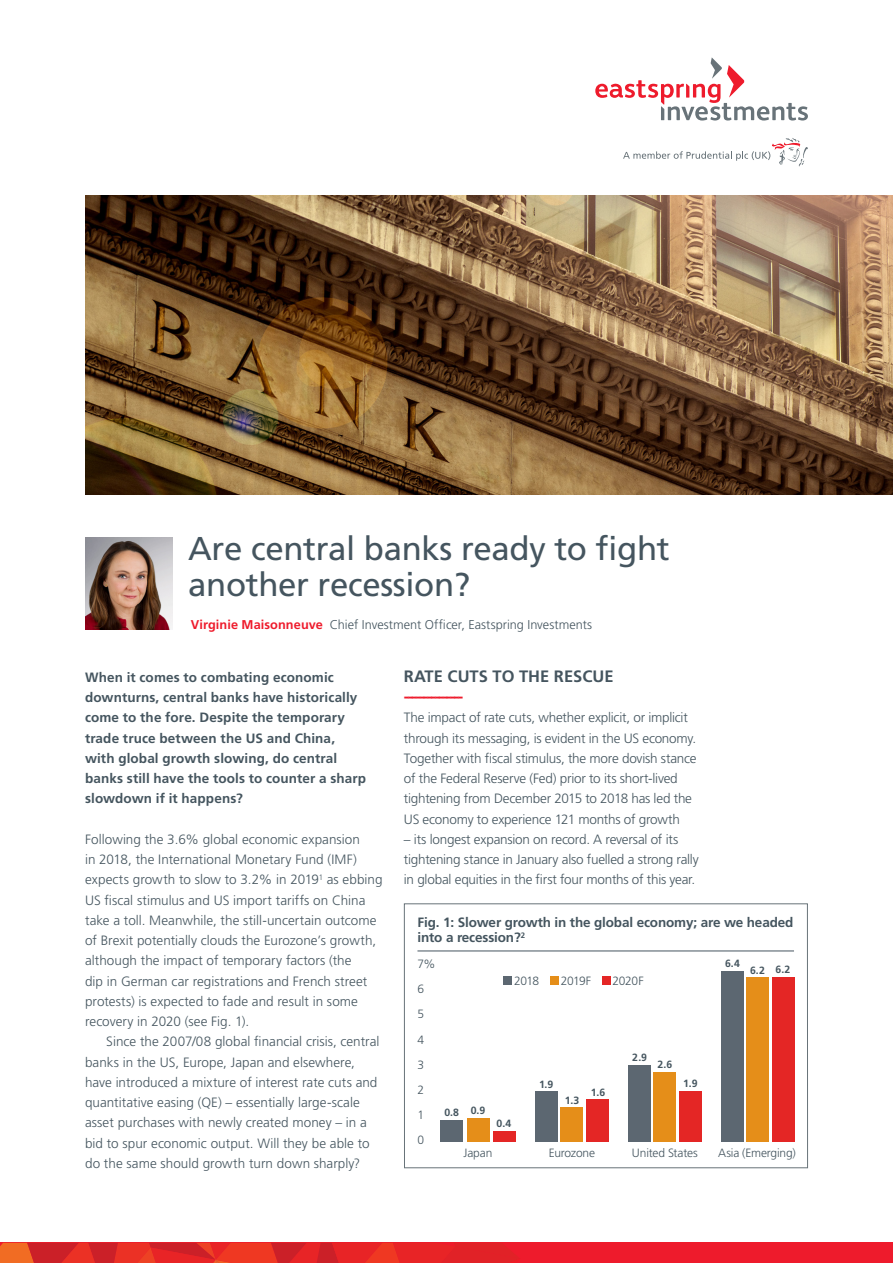
<style>
.page{position:relative;width:893px;height:1263px;background:#fff}
.page>*{position:absolute;margin:0;border:0;box-sizing:border-box;transform-origin:0 0}
.Header_style{font:33px/36px "Frutiger LT Std";letter-spacing:-.01em;color:#45555f}
.Body_copy{font:700 16.5px "Frutiger LT Std";color:#45555f}
.Sub_header_bold{font:700 16.5px "Frutiger LT Std";color:#ee1b2c}
.Body_copy-2{font:300 13.5px/20.2px "Frutiger LT Std";letter-spacing:-.005em;color:#45555f}
.Body_copy-3{font:700 13.5px/20.2px "Frutiger LT Std";letter-spacing:.01em;color:#45555f}
.Figure_heading{font:700 13.5px/15px "Frutiger LT Std";letter-spacing:-.01em;color:#45555f}
.Body_copy-4{font:300 12.75px "Frutiger LT Std";color:#45555f}
.Body_copy-5{font:300 12px "Frutiger LT Std";letter-spacing:-.015em;color:#45555f}
.Body_copy-6{font:700 10.5px "Frutiger LT Std";color:#45555f}
.s1{font-weight:700;color:#ee1b2c}
</style>
<div class="page">
<div style="left:0;top:1243px;width:893px;height:20px;background:#ee1b2c"></div>
<svg style="left:0;top:1243px;width:519px;height:20px"></svg>
<hr style="left:417px;top:950px;width:377px;height:1px;background:#45555f">
<div style="left:404px;top:903px;width:404px;height:265px;border:1px solid #687379"></div>
<svg style="left:595px;top:57px;width:213px;height:64px"></svg>
<svg style="left:623px;top:138px;width:185px;height:28px"></svg>
<img style="left:85px;top:196px;width:808px;height:299px">
<img style="left:85px;top:537px;width:88px;height:92px">
<div style="left:441px;top:1120px;width:22px;height:22px;background:#5c6771"></div>
<div style="left:467px;top:1118px;width:22px;height:24px;background:#e58e19"></div>
<div style="left:493px;top:1131px;width:22px;height:11px;background:#e42625"></div>
<div style="left:535px;top:1091px;width:22px;height:51px;background:#5c6771"></div>
<div style="left:561px;top:1108px;width:22px;height:34px;background:#e58e19"></div>
<div style="left:586px;top:1100px;width:23px;height:42px;background:#e42625"></div>
<div style="left:628px;top:1065px;width:23px;height:77px;background:#5c6771"></div>
<div style="left:654px;top:1072px;width:22px;height:70px;background:#e58e19"></div>
<div style="left:679px;top:1091px;width:22px;height:51px;background:#e42625"></div>
<div style="left:721px;top:972px;width:22px;height:170px;background:#5c6771"></div>
<div style="left:746px;top:978px;width:23px;height:164px;background:#e58e19"></div>
<div style="left:772px;top:978px;width:22px;height:164px;background:#e42625"></div>
<div style="left:503px;top:976px;width:9px;height:8px;background:#5c6771"></div>
<div style="left:550px;top:976px;width:9px;height:8px;background:#e58e19"></div>
<div style="left:602px;top:976px;width:9px;height:8px;background:#e42625"></div>
<p class="Header_style" style="left:188px;top:531px;width:483px">Are central banks ready to fight another recession?</p>
<p class="Body_copy-4" style="left:191px;top:617px;width:403px"><span class="s1">Virginie Maisonneuve</span> Chief Investment Officer, Eastspring Investments</p>
<p class="Body_copy-3" style="left:85px;top:667px;width:283px">When it comes to combating economic downturns, central banks have historically come to the fore. Despite the temporary trade truce between the US and China, with global growth slowing, do central banks still have the tools to counter a sharp slowdown if it happens?</p>
<p class="Body_copy-2" style="left:85px;top:829px;width:299px">Following the 3.6% global economic expansion<br>in 2018, the International Monetary Fund (IMF) expects growth to slow to 3.2% in 2019<sup>1</sup> as ebbing US fiscal stimulus and US import tariffs on China take a toll. Meanwhile, the still-uncertain outcome of Brexit potentially clouds the Eurozone’s growth, although the impact of temporary factors (the<br>dip in German car registrations and French street protests) is expected to fade and result in some recovery in 2020 (see Fig. 1).</p>
<p class="Body_copy-2" style="left:85px;top:1032px;width:296px;text-indent:21px">Since the 2007/08 global financial crisis, central banks in the US, Europe, Japan and elsewhere, have introduced a mixture of interest rate cuts and quantitative easing (QE) – essentially large-scale asset purchases with newly created money – in a bid to spur economic output. Will they be able to do the same should growth turn down sharply?</p>
<p class="Body_copy" style="left:404px;top:666px;width:211px">RATE CUTS TO THE RESCUE</p>
<p class="Sub_header_bold" style="left:404px;top:687px;width:61px">---------------</p>
<p class="Body_copy-2" style="left:404px;top:708px;width:294px">The impact of rate cuts, whether explicit, or implicit through its messaging, is evident in the US economy.<br>Together with fiscal stimulus, the more dovish stance of the Federal Reserve (Fed) prior to its short-lived tightening from December 2015 to 2018 has led the US economy to experience 121 months of growth</p>
<p class="Body_copy-2" style="left:404px;top:829px;width:296px">– its longest expansion on record. A reversal of its tightening stance in January also fuelled a strong rally in global equities in the first four months of this year.</p>
<p class="Figure_heading" style="left:417px;top:915px;width:377px">Fig. 1: Slower growth in the global economy; are we headed into a recession?<sup>2</sup></p>
<p class="Body_copy-5" style="left:417px;top:957px;width:20px">7%</p>
<p class="Body_copy-5" style="left:417px;top:982px;width:8px">6</p>
<p class="Body_copy-5" style="left:417px;top:1007px;width:8px">5</p>
<p class="Body_copy-5" style="left:417px;top:1032px;width:8px">4</p>
<p class="Body_copy-5" style="left:417px;top:1058px;width:8px">3</p>
<p class="Body_copy-5" style="left:417px;top:1083px;width:8px">2</p>
<p class="Body_copy-5" style="left:417px;top:1108px;width:8px">1</p>
<p class="Body_copy-5" style="left:417px;top:1133px;width:8px">0</p>
<p class="Body_copy-5" style="left:514px;top:973px;width:27px">2018</p>
<p class="Body_copy-5" style="left:561px;top:973px;width:32px">2019F</p>
<p class="Body_copy-5" style="left:613px;top:973px;width:33px">2020F</p>
<p class="Body_copy-6" style="left:444px;top:1106px;width:16px">0.8</p>
<p class="Body_copy-6" style="left:471px;top:1104px;width:16px">0.9</p>
<p class="Body_copy-6" style="left:497px;top:1117px;width:16px">0.4</p>
<p class="Body_copy-6" style="left:539px;top:1078px;width:16px">1.9</p>
<p class="Body_copy-6" style="left:565px;top:1094px;width:16px">1.3</p>
<p class="Body_copy-6" style="left:591px;top:1086px;width:16px">1.6</p>
<p class="Body_copy-6" style="left:632px;top:1051px;width:16px">2.9</p>
<p class="Body_copy-6" style="left:657px;top:1058px;width:16px">2.6</p>
<p class="Body_copy-6" style="left:683px;top:1077px;width:16px">1.9</p>
<p class="Body_copy-6" style="left:725px;top:957px;width:16px">6.4</p>
<p class="Body_copy-6" style="left:750px;top:964px;width:16px">6.2</p>
<p class="Body_copy-6" style="left:775px;top:963px;width:16px">6.2</p>
<p class="Body_copy-5" style="left:464px;top:1146px;width:30px">Japan</p>
<p class="Body_copy-5" style="left:549px;top:1146px;width:48px">Eurozone</p>
<p class="Body_copy-5" style="left:632px;top:1146px;width:67px">United States</p>
<p class="Body_copy-5" style="left:718px;top:1146px;width:79px">Asia (Emerging)</p>
</div>
